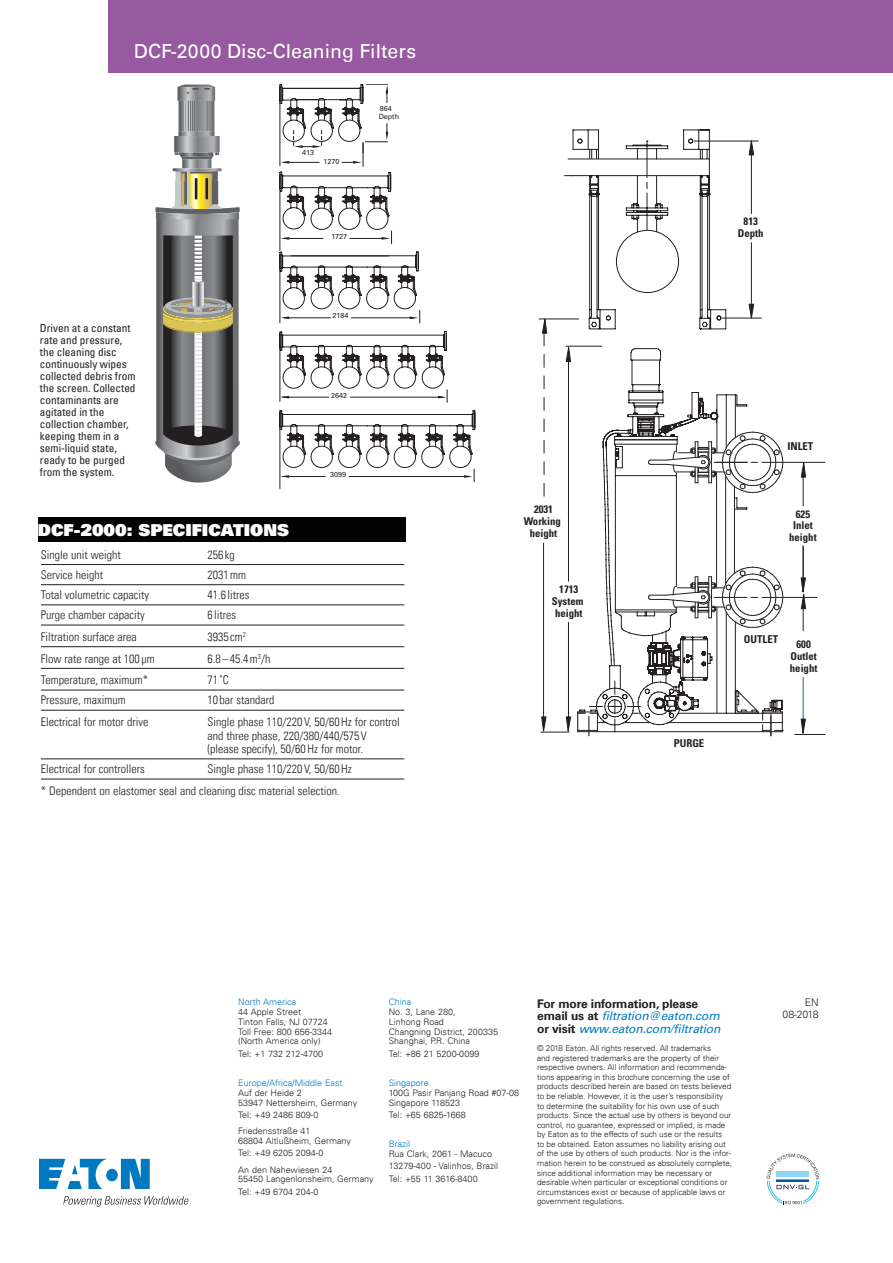
<style>
.page{position:relative;width:893px;height:1263px;background:#fff}
.page>*{position:absolute;margin:0;border:0;box-sizing:border-box;transform-origin:0 0}
.t1{font:19.5px "Univers LT";color:#fff}
.t2{font:900 16.5px "Univers LT";color:#fff}
.t3{font:300 condensed 12px/13.5px "Univers LT";color:#231f20}
.t4{font:700 12px/12px "Univers LT";letter-spacing:-.01em;color:#231f20}
.t5{font:italic 12px "Univers LT";letter-spacing:-.01em;color:#0079c1}
.t6{font:condensed 11.25px/12px "Univers LT";color:#231f20}
.t7{font:700 condensed 10.8px/11.9px "Univers LT";color:#231f20;text-align:center}
.t8{font:300 10.5px/12px "Univers LT";letter-spacing:-.01em;color:#231f20;text-align:right}
.t9{font:300 9px/9.8px "Univers LT";color:#231f20}
.t10{font:300 9px "Univers LT";color:#0079c1}
.t11{font:300 8.25px/9.6px "Univers LT";letter-spacing:-.005em;color:#231f20}
.t12{font:7.2px/7.8px "Univers LT";color:#231f20}
.s1{font-weight:400;font-style:italic;color:#0079c1}
.s2{font-weight:700;font-style:normal;color:#231f20}
</style>
<div class="page">
<div style="left:108px;top:0;width:785px;height:72px;background:#975aa0"></div>
<hr style="left:41px;top:564px;width:363px;height:1px;background:#231f20">
<hr style="left:41px;top:584px;width:363px;height:1px;background:#231f20">
<hr style="left:41px;top:604px;width:363px;height:1px;background:#231f20">
<hr style="left:41px;top:625px;width:363px;height:1px;background:#231f20">
<hr style="left:41px;top:646px;width:363px;height:1px;background:#231f20">
<hr style="left:41px;top:668px;width:363px;height:1px;background:#231f20">
<hr style="left:41px;top:690px;width:363px;height:1px;background:#231f20">
<hr style="left:41px;top:710px;width:363px;height:1px;background:#231f20">
<hr style="left:41px;top:758px;width:363px;height:1px;background:#231f20">
<hr style="left:41px;top:779px;width:363px;height:1px;background:#231f20">
<svg style="left:628px;top:348px;width:36px;height:44px"></svg>
<hr style="left:543px;top:543px;width:1px;height:182px;background:#231f20">
<hr style="left:539px;top:319px;width:40px;height:1px;background:#231f20">
<svg style="left:542px;top:318px;width:5px;height:179px"></svg>
<svg style="left:566px;top:345px;width:5px;height:17px"></svg>
<hr style="left:566px;top:346px;width:35px;height:1px;background:#231f20">
<hr style="left:568px;top:623px;width:1px;height:102px;background:#231f20">
<hr style="left:568px;top:353px;width:1px;height:228px;background:#231f20">
<svg style="left:541px;top:716px;width:30px;height:17px"></svg>
<svg style="left:577px;top:392px;width:248px;height:345px"></svg>
<svg style="left:564px;top:130px;width:198px;height:200px"></svg>
<svg style="left:280px;top:84px;width:195px;height:405px"></svg>
<div style="left:38px;top:518px;width:368px;height:24px;background:#020203"></div>
<svg style="left:179px;top:101px;width:35px;height:31px"></svg>
<svg style="left:177px;top:87px;width:38px;height:14px"></svg>
<svg style="left:177px;top:85px;width:38px;height:9px"></svg>
<hr style="left:212px;top:101px;width:1px;height:30px;background:#6e7072">
<hr style="left:211px;top:101px;width:1px;height:31px;background:#7f8183">
<hr style="left:209px;top:101px;width:1px;height:31px;background:#888a8c">
<hr style="left:207px;top:101px;width:1px;height:31px;background:#838587">
<hr style="left:194px;top:101px;width:1px;height:31px;background:#717375">
<hr style="left:192px;top:101px;width:1px;height:31px;background:#737577">
<hr style="left:190px;top:101px;width:1px;height:31px;background:#747678">
<hr style="left:188px;top:101px;width:1px;height:31px;background:#76787a">
<hr style="left:186px;top:101px;width:1px;height:31px;background:#c8c9cb">
<hr style="left:184px;top:101px;width:1px;height:31px;background:#c1c2c4">
<svg style="left:178px;top:131px;width:37px;height:6px"></svg>
<svg style="left:174px;top:136px;width:46px;height:17px"></svg>
<svg style="left:175px;top:152px;width:44px;height:8px"></svg>
<svg style="left:182px;top:159px;width:29px;height:10px"></svg>
<svg style="left:155px;top:168px;width:85px;height:315px;background:#898882"></svg>
<svg style="left:39px;top:1159px;width:111px;height:30px"></svg>
<svg style="left:63px;top:1196px;width:126px;height:11px"></svg>
<svg style="left:767px;top:1154px;width:52px;height:50px"></svg>
<h1 class="t1" style="left:134px;top:40px;width:284px">DCF-2000 Disc-Cleaning Filters</h1>
<p class="t12" style="left:302px;top:149px;width:13px">413</p>
<p class="t12" style="left:324px;top:158px;width:17px">1270</p>
<p class="t12" style="left:331px;top:233px;width:17px">1727</p>
<p class="t6" style="left:40px;top:322px;width:97px">Driven at a constant rate and pressure, the cleaning disc continuously wipes collected debris from the screen. Collected contaminants are agitated in the collection chamber, keeping them in a semi-liquid state, ready to be purged from the system.</p>
<h2 class="t2" style="left:38px;top:519px;width:252px">DCF-2000: SPECIFICATIONS</h2>
<p class="t12" style="left:332px;top:312px;width:17px">2184</p>
<p class="t12" style="left:331px;top:391px;width:18px">2642</p>
<p class="t12" style="left:330px;top:471px;width:18px">3099</p>
<p class="t12" style="left:379px;top:105px;width:22px">864<br>Depth</p>
<h3 class="t3" style="left:41px;top:548px;width:81px">Single unit weight</h3>
<h3 class="t3" style="left:207px;top:548px;width:29px">256 kg</h3>
<h3 class="t3" style="left:41px;top:568px;width:64px">Service height</h3>
<h3 class="t3" style="left:207px;top:568px;width:40px">2031mm</h3>
<h3 class="t3" style="left:41px;top:588px;width:110px">Total volumetric capacity</h3>
<h3 class="t3" style="left:207px;top:588px;width:44px">41.6 litres</h3>
<h3 class="t3" style="left:41px;top:608px;width:105px">Purge chamber capacity</h3>
<h3 class="t3" style="left:207px;top:608px;width:30px">6 litres</h3>
<h3 class="t3" style="left:41px;top:630px;width:97px">Filtration surface area</h3>
<h3 class="t3" style="left:207px;top:630px;width:40px">3935 cm<sup>2</sup></h3>
<h3 class="t3" style="left:41px;top:652px;width:115px">Flow rate range at 100 µm</h3>
<h3 class="t3" style="left:207px;top:652px;width:64px">6.8 –45.4m<sup>3</sup>/h</h3>
<h3 class="t3" style="left:41px;top:673px;width:109px">Temperature, maximum*</h3>
<h3 class="t3" style="left:207px;top:673px;width:23px">71 ˚C</h3>
<h3 class="t3" style="left:41px;top:693px;width:86px">Pressure, maximum</h3>
<h3 class="t3" style="left:207px;top:693px;width:69px">10 bar standard</h3>
<h3 class="t3" style="left:41px;top:715px;width:109px">Electrical for motor drive</h3>
<h3 class="t3" style="left:207px;top:715px;width:194px">Single phase 110/220V, 50/60Hz for control and three phase, 220/380/440/575V (please specify), 50/60Hz for motor.</h3>
<h3 class="t3" style="left:41px;top:762px;width:105px">Electrical for controllers</h3>
<h3 class="t3" style="left:41px;top:758px;width:312px;line-height:21.6px;text-indent:166px">Single phase 110/220V, 50/60Hz * Dependent on elastomer seal and cleaning disc material selection.</h3>
<h3 class="t7" style="left:524px;top:503px;width:39px">2031<br>Working height</h3>
<h3 class="t7" style="left:552px;top:583px;width:33px">1713<br>System height</h3>
<h3 class="t7" style="left:738px;top:216px;width:27px">813<br>Depth</h3>
<h3 class="t7" style="left:674px;top:737px;width:32px">PURGE</h3>
<h3 class="t7" style="left:787px;top:440px;width:27px">INLET</h3>
<h3 class="t7" style="left:789px;top:508px;width:29px">625<br>Inlet height</h3>
<h3 class="t7" style="left:744px;top:633px;width:36px">OUTLET</h3>
<h3 class="t7" style="left:790px;top:639px;width:29px">600<br>Outlet height</h3>
<p class="t10" style="left:238px;top:997px;width:60px">North America</p>
<p class="t9" style="left:238px;top:1007px;width:95px">44 Apple Street<br>Tinton Falls, NJ 07724<br>Toll Free: 800 656-3344 (North America only)</p>
<p class="t9" style="left:238px;top:1049px;width:86px">Tel: +1 732 212-4700</p>
<p class="t10" style="left:238px;top:1077px;width:106px">Europe/Africa/Middle East</p>
<p class="t9" style="left:238px;top:1088px;width:120px">Auf der Heide 2<br>53947 Nettersheim, Germany</p>
<p class="t9" style="left:238px;top:1107px;width:82px;line-height:16.2px">Tel: +49 2486 809-0<br>Friedensstraße 41</p>
<p class="t9" style="left:238px;top:1134px;width:114px;line-height:12.5px">68804 Altlußheim, Germany<br>Tel: +49 6205 2094-0</p>
<p class="t9" style="left:238px;top:1164px;width:137px">An den Nahewiesen 24<br>55450 Langenlonsheim, Germany</p>
<p class="t9" style="left:238px;top:1186px;width:82px">Tel: +49 6704 204-0</p>
<p class="t10" style="left:389px;top:997px;width:24px">China</p>
<p class="t9" style="left:389px;top:1007px;width:111px">No. 3, Lane 280,<br>Linhong Road<br>Changning District, 200335<br>Shanghai, P.R. China</p>
<p class="t9" style="left:389px;top:1049px;width:92px">Tel: +86 21 5200-0099</p>
<p class="t10" style="left:389px;top:1077px;width:42px">Singapore</p>
<p class="t9" style="left:389px;top:1088px;width:132px">100G Pasir Panjang Road #07-08<br>Singapore 118523</p>
<p class="t9" style="left:389px;top:1110px;width:79px">Tel: +65 6825-1668</p>
<p class="t10" style="left:389px;top:1139px;width:23px">Brazil</p>
<p class="t9" style="left:389px;top:1147px;width:111px;line-height:12.5px">Rua Clark, 2061 - Macuco<br>13279-400 - Valinhos, Brazil<br>Tel: +55 11 3616-8400</p>
<h3 class="t4" style="left:537px;top:997px;width:184px">For more information, please email us at <span class="s1">filtration@eaton.com</span></h3>
<h3 class="t5" style="left:537px;top:1022px;width:185px"><span class="s2">or visit</span> www.eaton.com/filtration</h3>
<p class="t11" style="left:537px;top:1043px;width:197px">© 2018 Eaton. All rights reserved. All trademarks<br>and registered trademarks are the property of their respective owners. All information and recommenda&shy;tions appearing in this brochure concerning the use of products described herein are based on tests believed to be reliable. However, it is the user’s responsibility to determine the suitability for his own use of such products. Since the actual use by others is beyond our control, no guarantee, expressed or implied, is made by Eaton as to the effects of such use or the results<br>to be obtained. Eaton assumes no liability arising out of the use by others of such products. Nor is the infor&shy;mation herein to be construed as absolutely complete, since additional information may be necessary or desirable when particular or exceptional conditions or circumstances exist or because of applicable laws or government regulations.</p>
<p class="t8" style="left:783px;top:997px;width:38px">EN<br>08-2018</p>
</div>
